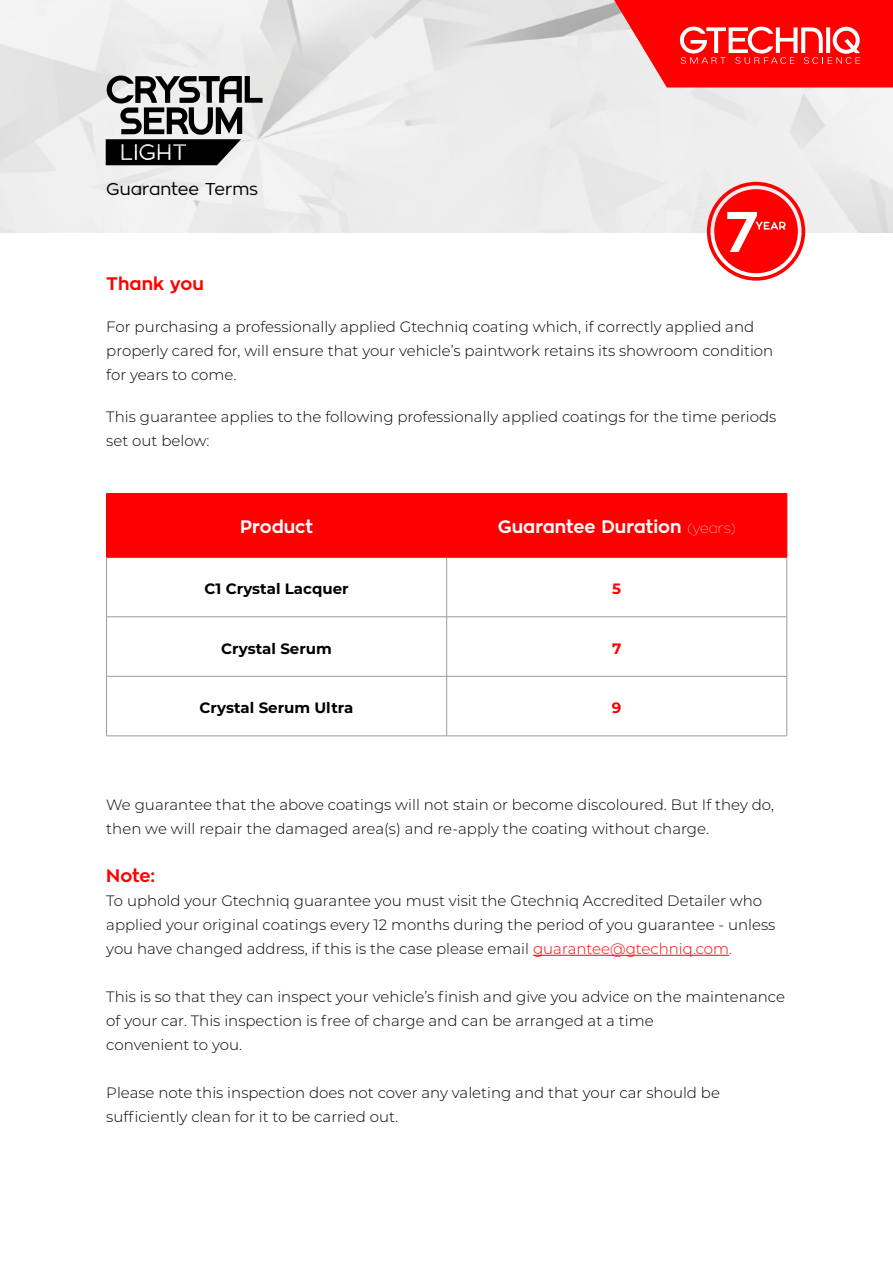
<style>
.page{position:relative;width:893px;height:1263px;background:#fff}
.page>*{position:absolute;margin:0;border:0;box-sizing:border-box;transform-origin:0 0}
.t1{font:700 18px "Zona Pro";color:#fff}
.t2{font:700 18px "Zona Pro";color:#fe0000}
.t3{font:16.95px "Zona Pro";color:#000}
.t4{font:300 15px/24px "Montserrat";color:#000}
.t5{font:700 15px "Montserrat";color:#000}
.t6{font:700 15px "Montserrat";color:#fe0000}
.s1{font-weight:100;font-size:13.5px}
.s2{color:#fe0000}
</style>
<div class="page">
<img style="left:0;top:0;width:893px;height:232px">
<div style="left:107px;top:494px;width:680px;height:63px;background:#fe0000"></div>
<hr style="left:106px;top:493px;width:341px;height:1px;background:#fe0000">
<hr style="left:106px;top:494px;width:1px;height:63px;background:#fe0000">
<hr style="left:447px;top:493px;width:340px;height:1px;background:#fe0000">
<hr style="left:446px;top:494px;width:1px;height:63px;background:#fe0000">
<hr style="left:787px;top:494px;width:1px;height:63px;background:#fe0000">
<hr style="left:106px;top:557px;width:341px;height:1px;background:#fe0000">
<hr style="left:447px;top:557px;width:340px;height:1px;background:#fe0000">
<hr style="left:106px;top:557px;width:1px;height:60px;background:#9b9b9a">
<hr style="left:446px;top:557px;width:1px;height:60px;background:#9b9b9a">
<hr style="left:787px;top:557px;width:1px;height:60px;background:#9b9b9a">
<hr style="left:106px;top:616px;width:341px;height:1px;background:#9b9b9a">
<hr style="left:106px;top:617px;width:1px;height:59px;background:#9b9b9a">
<hr style="left:447px;top:616px;width:340px;height:1px;background:#9b9b9a">
<hr style="left:446px;top:617px;width:1px;height:59px;background:#9b9b9a">
<hr style="left:787px;top:617px;width:1px;height:59px;background:#9b9b9a">
<hr style="left:106px;top:676px;width:341px;height:1px;background:#9b9b9a">
<hr style="left:106px;top:676px;width:1px;height:60px;background:#9b9b9a">
<hr style="left:447px;top:676px;width:340px;height:1px;background:#9b9b9a">
<hr style="left:446px;top:676px;width:1px;height:60px;background:#9b9b9a">
<hr style="left:787px;top:676px;width:1px;height:60px;background:#9b9b9a">
<hr style="left:106px;top:736px;width:341px;height:1px;background:#9b9b9a">
<hr style="left:447px;top:736px;width:340px;height:1px;background:#9b9b9a">
<svg style="left:614px;top:0;width:279px;height:88px"></svg>
<hr style="left:533px;top:955px;width:196px;height:1px;background:#fe0000">
<svg style="left:106px;top:76px;width:157px;height:89px"></svg>
<svg style="left:707px;top:182px;width:98px;height:99px"></svg>
<p class="t3" style="left:106px;top:178px;width:154px">Guarantee Terms</p>
<p class="t2" style="left:106px;top:272px;width:99px">Thank you</p>
<p class="t4" style="left:106px;top:314px;width:668px">For purchasing a professionally applied Gtechniq coating which, if correctly applied and properly cared for, will ensure that your vehicle’s paintwork retains its showroom condition for years to come.</p>
<p class="t4" style="left:106px;top:404px;width:671px">This guarantee applies to the following professionally applied coatings for the time periods set out below:</p>
<p class="t1" style="left:240px;top:515px;width:75px">Product</p>
<p class="t1" style="left:498px;top:515px;width:240px">Guarantee Duration <span class="s1">(years)</span></p>
<p class="t5" style="left:204px;top:578px;width:146px">C1 Crystal Lacquer</p>
<p class="t6" style="left:612px;top:578px;width:10px">5</p>
<p class="t5" style="left:221px;top:638px;width:112px">Crystal Serum</p>
<p class="t6" style="left:612px;top:638px;width:11px">7</p>
<p class="t5" style="left:200px;top:697px;width:155px">Crystal Serum Ultra</p>
<p class="t6" style="left:612px;top:697px;width:11px">9</p>
<p class="t4" style="left:106px;top:792px;width:669px">We guarantee that the above coatings will not stain or become discoloured. But If they do, then we will repair the damaged area(s) and re-apply the coating without charge.</p>
<p class="t2" style="left:106px;top:864px;width:50px">Note:</p>
<p class="t4" style="left:106px;top:888px;width:671px">To uphold your Gtechniq guarantee you must visit the Gtechniq Accredited Detailer who applied your original coatings every 12 months during the period of you guarantee - unless you have changed address, if this is the case please email <span class="s2">guarantee@gtechniq.com.</span></p>
<p class="t4" style="left:106px;top:984px;width:680px">This is so that they can inspect your vehicle’s finish and give you advice on the maintenance of your car. This inspection is free of charge and can be arranged at a time<br>convenient to you.</p>
<p class="t4" style="left:106px;top:1080px;width:615px">Please note this inspection does not cover any valeting and that your car should be sufficiently clean for it to be carried out.</p>
</div>
